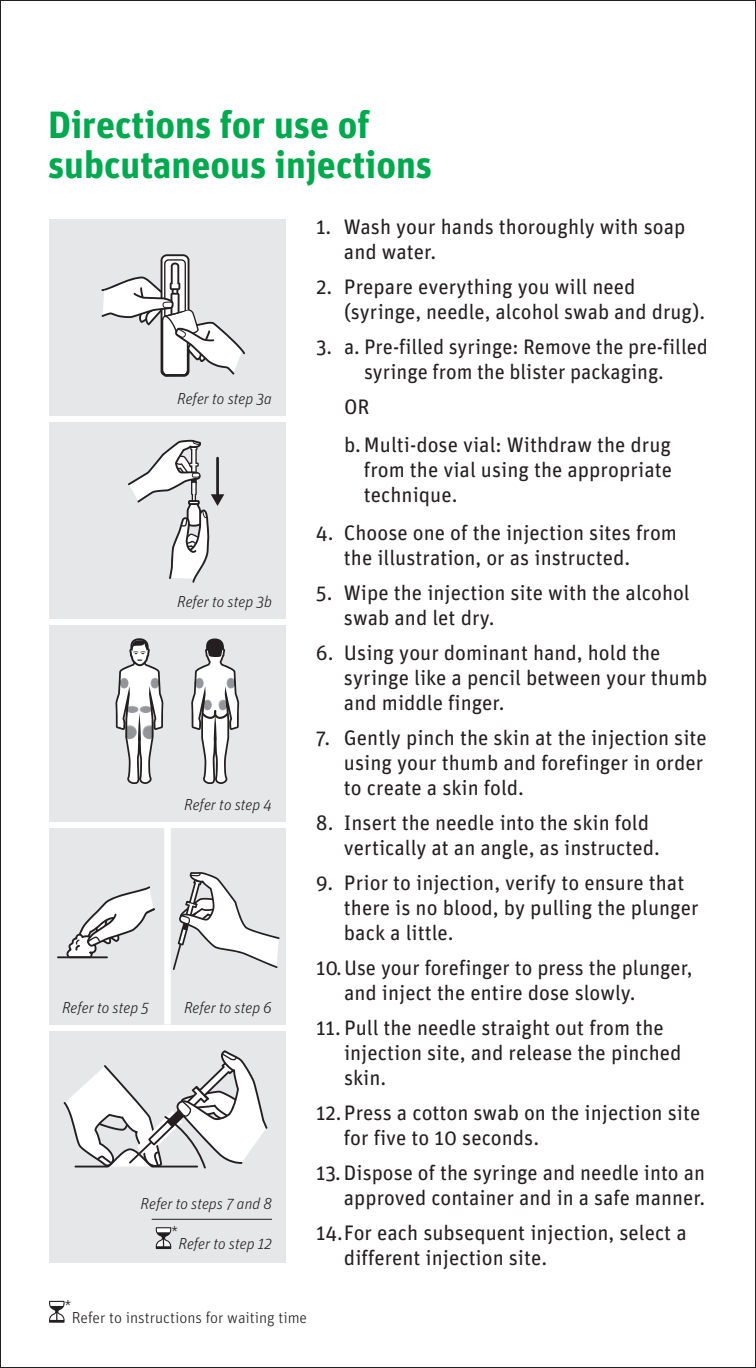
<style>
.page{position:relative;width:756px;height:1368px;background:#fff}
.page>*{position:absolute;margin:0;border:0;box-sizing:border-box;transform-origin:0 0}
.t1{font:700 38px/40px "Unit OT";color:#00a94e}
.t2{font:21px/25px "Unit OT";color:#231f20}
.t3{font:italic 300 16px "Unit OT";color:#231f20}
.t4{font:300 16px "Unit OT";color:#231f20}
</style>
<div class="page">
<div style="left:49px;top:219px;width:237px;height:197px;background:#e6e7e9"></div>
<div style="left:49px;top:422px;width:237px;height:196px;background:#e6e7e9"></div>
<div style="left:49px;top:625px;width:237px;height:197px;background:#e6e7e9"></div>
<div style="left:49px;top:828px;width:237px;height:196px;background:#e6e7e9"></div>
<svg style="left:49px;top:1301px;width:16px;height:22px"></svg>
<div style="left:164px;top:828px;width:7px;height:196px;background:#fff"></div>
<div style="left:49px;top:1031px;width:237px;height:232px;background:#e6e7e9"></div>
<hr style="left:152px;top:1219px;width:120px;height:1px;background:#231f20">
<svg style="left:156px;top:1227px;width:15px;height:22px"></svg>
<svg style="left:66px;top:886px;width:89px;height:70px"></svg>
<svg style="left:115px;top:638px;width:49px;height:146px"></svg>
<svg style="left:191px;top:639px;width:48px;height:145px"></svg>
<svg style="left:173px;top:872px;width:107px;height:98px"></svg>
<svg style="left:101px;top:254px;width:144px;height:123px"></svg>
<hr style="left:57px;top:956px;width:51px;height:2px;background:#231f20">
<svg style="left:128px;top:440px;width:96px;height:143px"></svg>
<svg style="left:64px;top:1050px;width:204px;height:119px"></svg>
<h1 class="t1" style="left:48px;top:105px;width:386px">Directions for use of subcutaneous injections</h1>
<p class="t2" style="left:344px;top:214px;width:343px;text-indent:-28px">1. Wash your hands thoroughly with soap and water.</p>
<p class="t2" style="left:344px;top:274px;width:363px;text-indent:-28px">2. Prepare everything you will need (syringe, needle, alcohol swab and drug).</p>
<p class="t2" style="left:316px;top:334px;width:394px;text-align:center">3. a. Pre-filled syringe: Remove the pre-filled syringe from the blister packaging.</p>
<p class="t2" style="left:344px;top:387px;width:329px;line-height:38px">OR<br>b.Multi-dose vial: Withdraw the drug</p>
<p class="t2" style="left:364px;top:457px;width:310px">from the vial using the appropriate technique.</p>
<p class="t2" style="left:344px;top:520px;width:335px;text-indent:-28px">4. Choose one of the injection sites from the illustration, or as instructed.</p>
<p class="t2" style="left:344px;top:580px;width:347px;text-indent:-28px">5. Wipe the injection site with the alcohol swab and let dry.</p>
<p class="t2" style="left:344px;top:640px;width:365px;text-indent:-28px">6. Using your dominant hand, hold the syringe like a pencil between your thumb and middle finger.</p>
<p class="t2" style="left:344px;top:725px;width:364px;text-indent:-28px">7. Gently pinch the skin at the injection site using your thumb and forefinger in order to create a skin fold.</p>
<p class="t2" style="left:344px;top:810px;width:318px;text-indent:-28px">8. Insert the needle into the skin fold vertically at an angle, as instructed.</p>
<p class="t2" style="left:344px;top:870px;width:356px;text-indent:-28px">9. Prior to injection, verify to ensure that there is no blood, by pulling the plunger back a little.</p>
<p class="t2" style="left:344px;top:955px;width:350px;text-indent:-28px">10.Use your forefinger to press the plunger, and inject the entire dose slowly.</p>
<p class="t2" style="left:344px;top:1015px;width:339px;text-indent:-28px">11. Pull the needle straight out from the injection site, and release the pinched skin.</p>
<p class="t2" style="left:344px;top:1100px;width:358px;text-indent:-28px">12.Press a cotton swab on the injection site for five to 10 seconds.</p>
<p class="t2" style="left:316px;top:1160px;width:391px;text-align:right">13.Dispose of the syringe and needle into an approved container and in a safe manner.</p>
<p class="t2" style="left:344px;top:1220px;width:344px;text-indent:-28px">14.For each subsequent injection, select a different injection site.</p>
<p class="t3" style="left:177px;top:389px;width:96px">Refer to step 3a</p>
<p class="t3" style="left:177px;top:592px;width:96px">Refer to step 3b</p>
<p class="t3" style="left:184px;top:795px;width:89px">Refer to step 4</p>
<p class="t3" style="left:62px;top:998px;width:89px">Refer to step 5</p>
<p class="t3" style="left:184px;top:998px;width:89px">Refer to step 6</p>
<p class="t3" style="left:141px;top:1194px;width:133px">Refer to steps 7 and 8</p>
<p class="t4" style="left:171px;top:1222px;width:9px">*</p>
<p class="t3" style="left:178px;top:1234px;width:95px">Refer to step 12</p>
<p class="t4" style="left:65px;top:1296px;width:9px">*</p>
<p class="t4" style="left:72px;top:1308px;width:237px">Refer to instructions for waiting time</p>
</div>
